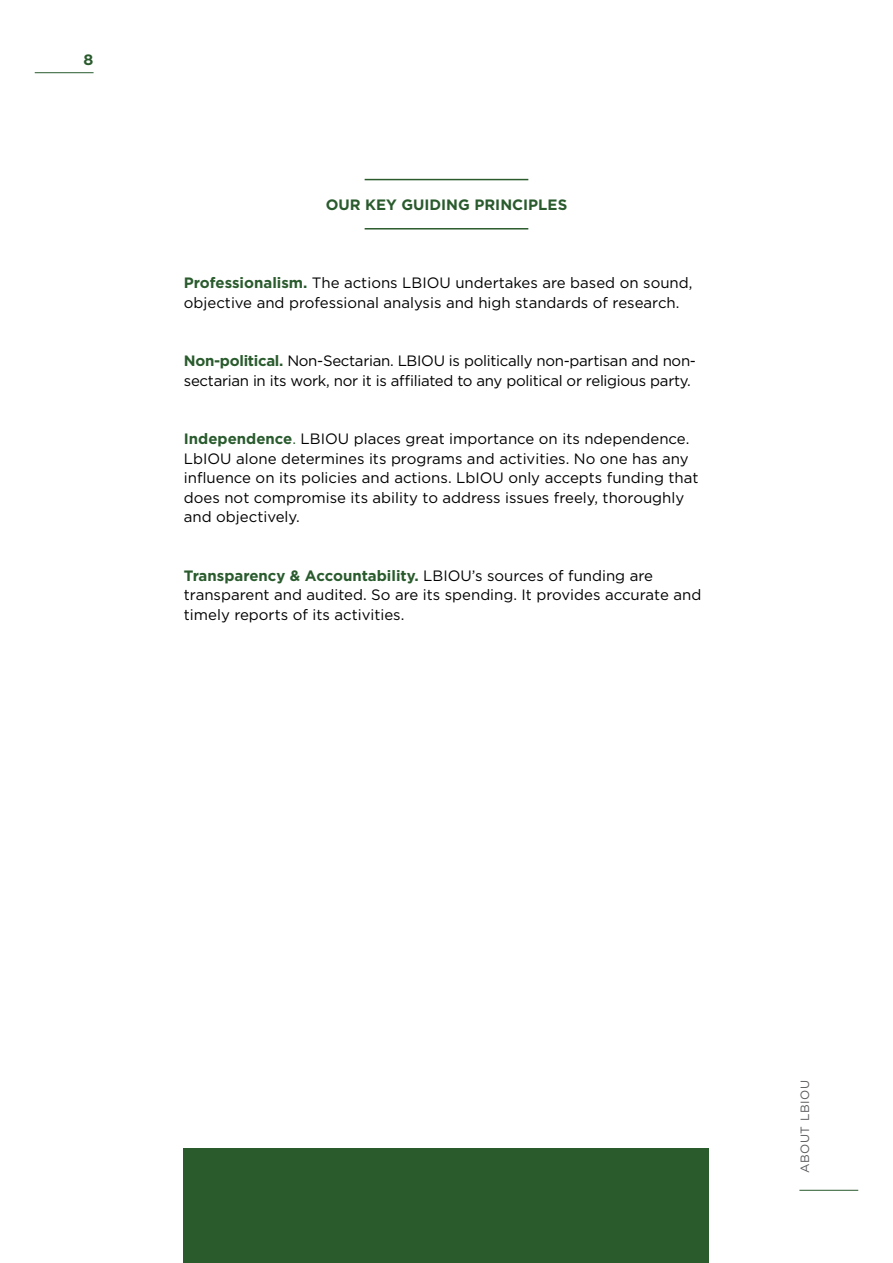
<style>
.page{position:relative;width:893px;height:1263px;background:#fff}
.page>*{position:absolute;margin:0;border:0;box-sizing:border-box;transform-origin:0 0}
.t1{font:15px/19.5px "Gotham";color:#000}
.t2{font:15px/19.5px "Gotham";letter-spacing:-.02em;color:#000}
.t3{font:700 15px "Gotham";color:#295b2d}
.t4{font:700 15px "Filson Pro";color:#295b2d}
.t5{font:12px "Gotham";letter-spacing:.04em;color:#58595b}
.s1{font-weight:700;color:#295b2d}
.s2{color:#295b2d}
</style>
<div class="page">
<hr style="left:35px;top:72px;width:59px;height:1px;background:#295b2d">
<hr style="left:799px;top:1190px;width:59px;height:1px;background:#295b2d">
<div style="left:184px;top:1148px;width:525px;height:115px;background:#295b2d"></div>
<hr style="left:365px;top:228px;width:163px;height:2px;background:#295b2d">
<hr style="left:365px;top:179px;width:163px;height:1px;background:#295b2d">
<p class="t4" style="left:84px;top:51px;width:11px">8</p>
<p class="t3" style="left:326px;top:195px;width:243px">OUR KEY GUIDING PRINCIPLES</p>
<p class="t1" style="left:184px;top:273px;width:510px"><span class="s1">Professionalism.</span> The actions LBIOU undertakes are based on sound, objective and professional analysis and high standards of research.</p>
<p class="t2" style="left:184px;top:351px;width:514px"><span class="s1">Non-political.</span> Non-Sectarian. LBIOU is politically non-partisan and non&shy;sectarian in its work, nor it is affiliated to any political or religious party.</p>
<p class="t1" style="left:184px;top:429px;width:516px"><span class="s1">Independence</span><span class="s2">.</span> LBIOU places great importance on its ndependence.<br>LbIOU alone determines its programs and activities. No one has any influence on its policies and actions. LbIOU only accepts funding that does not compromise its ability to address issues freely, thoroughly and objectively.</p>
<p class="t1" style="left:184px;top:565px;width:519px"><span class="s1">Transparency &amp; Accountability.</span> LBIOU’s sources of funding are transparent and audited. So are its spending. It provides accurate and timely reports of its activities.</p>
<p class="t5" style="left:797px;top:1173px;width:94px;rotate:-90deg">ABOUT LBIOU</p>
</div>
